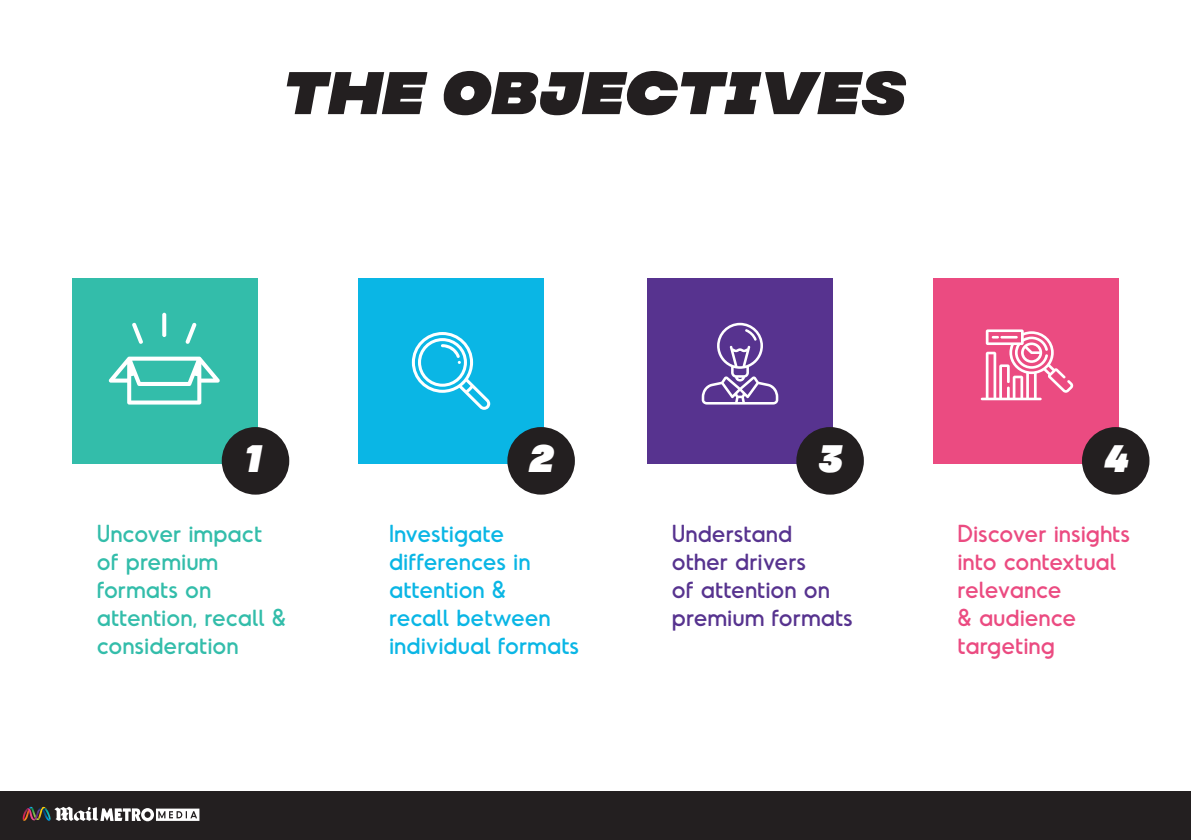
<style>
.page{position:relative;width:1191px;height:840px;background:#fff}
.page>*{position:absolute;margin:0;border:0;box-sizing:border-box;transform-origin:0 0}
.t1{font:italic 60px "MADE Soulmaze";color:#231f20}
.t2{font:italic 38.2px "MADE Soulmaze";color:#fff}
.t3{font:23.2px/28px "Odudo Soft";color:#0ab6e5}
.t4{font:23.2px/28px "Odudo Soft";color:#33bdaa}
.t5{font:23.2px/28px "Odudo Soft";color:#eb4b81}
.t6{font:23.2px/28px "Odudo Soft";color:#57338f}
</style>
<div class="page">
<div style="left:73px;top:278px;width:185px;height:185px;background:#33bdaa"></div>
<div style="left:222px;top:427px;width:67px;height:67px;background:#231f20;border-radius:50%"></div>
<div style="left:358px;top:278px;width:186px;height:185px;background:#0ab6e5"></div>
<div style="left:507px;top:427px;width:68px;height:67px;background:#231f20;border-radius:50%"></div>
<div style="left:647px;top:278px;width:185px;height:185px;background:#57338f"></div>
<div style="left:796px;top:427px;width:68px;height:67px;background:#231f20;border-radius:50%"></div>
<div style="left:933px;top:278px;width:185px;height:185px;background:#eb4b81"></div>
<div style="left:1082px;top:427px;width:67px;height:67px;background:#231f20;border-radius:50%"></div>
<svg style="left:412px;top:332px;width:78px;height:77px"></svg>
<svg style="left:109px;top:312px;width:111px;height:92px"></svg>
<svg style="left:701px;top:322px;width:77px;height:82px"></svg>
<svg style="left:980px;top:329px;width:93px;height:71px"></svg>
<div style="left:0;top:791px;width:1191px;height:48px;background:#231f20"></div>
<svg style="left:23px;top:806px;width:176px;height:15px"></svg>
<p class="t1" style="left:284px;top:52px;width:624px">THE OBJECTIVES</p>
<p class="t2" style="left:245px;top:432px;width:18px">1</p>
<p class="t2" style="left:530px;top:432px;width:26px">2</p>
<p class="t2" style="left:820px;top:432px;width:25px">3</p>
<p class="t2" style="left:1105px;top:432px;width:25px">4</p>
<p class="t4" style="left:97px;top:519px;width:191px">Uncover impact of premium formats on attention, recall &amp; consideration</p>
<p class="t3" style="left:389px;top:519px;width:191px">Investigate differences in attention &amp;<br>recall between individual formats</p>
<p class="t6" style="left:672px;top:519px;width:182px">Understand other drivers<br>of attention on premium formats</p>
<p class="t5" style="left:957px;top:519px;width:174px">Discover insights into contextual relevance<br>&amp; audience targeting</p>
</div>
